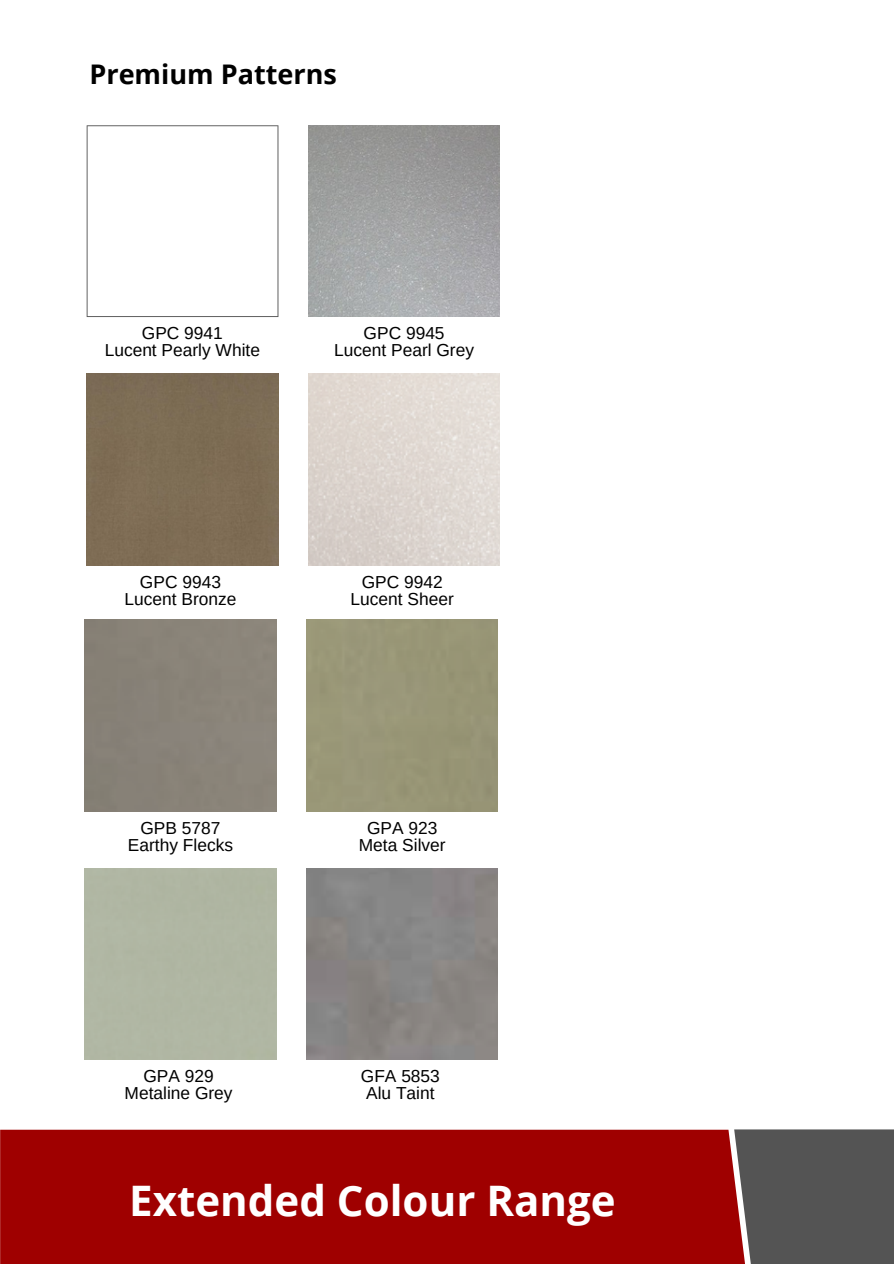
<style>
.page{position:relative;width:894px;height:1264px;background:#fff}
.page>*{position:absolute;margin:0;border:0;box-sizing:border-box;transform-origin:0 0}
.t1{font:700 42px "Open Sans";color:#fff}
.t2{font:700 27px "Open Sans";color:#000}
.t3{font:17.4px/17px "Arimo";color:#000;text-align:center}
</style>
<div class="page">
<div style="left:745px;top:1129px;width:148px;height:134px;background:#545454"></div>
<div style="left:0;top:1129px;width:745px;height:134px;background:#9f0000"></div>
<img style="left:308px;top:125px;width:191px;height:192px">
<div style="left:87px;top:374px;width:191px;height:191px;background:#7d6c54"></div>
<svg style="left:87px;top:125px;width:191px;height:192px"></svg>
<img style="left:308px;top:374px;width:191px;height:191px">
<h2 class="t2" style="left:89px;top:55px;width:249px">Premium Patterns</h2>
<p class="t3" style="left:105px;top:325px;width:157px">GPC 9941<br>Lucent Pearly White</p>
<p class="t3" style="left:334px;top:325px;width:141px">GPC 9945<br>Lucent Pearl Grey</p>
<p class="t3" style="left:124px;top:573px;width:113px">GPC 9943<br>Lucent Bronze</p>
<p class="t3" style="left:350px;top:573px;width:105px">GPC 9942<br>Lucent Sheer</p>
<p class="t3" style="left:128px;top:819px;width:107px">GPB 5787<br>Earthy Flecks</p>
<p class="t3" style="left:359px;top:819px;width:88px">GPA 923<br>Meta Silver</p>
<p class="t3" style="left:125px;top:1067px;width:109px">GPA 929<br>Metaline Grey</p>
<p class="t3" style="left:361px;top:1067px;width:81px">GFA 5853<br>Alu Taint</p>
<h1 class="t1" style="left:129px;top:1171px;width:488px">Extended Colour Range</h1>
</div>
